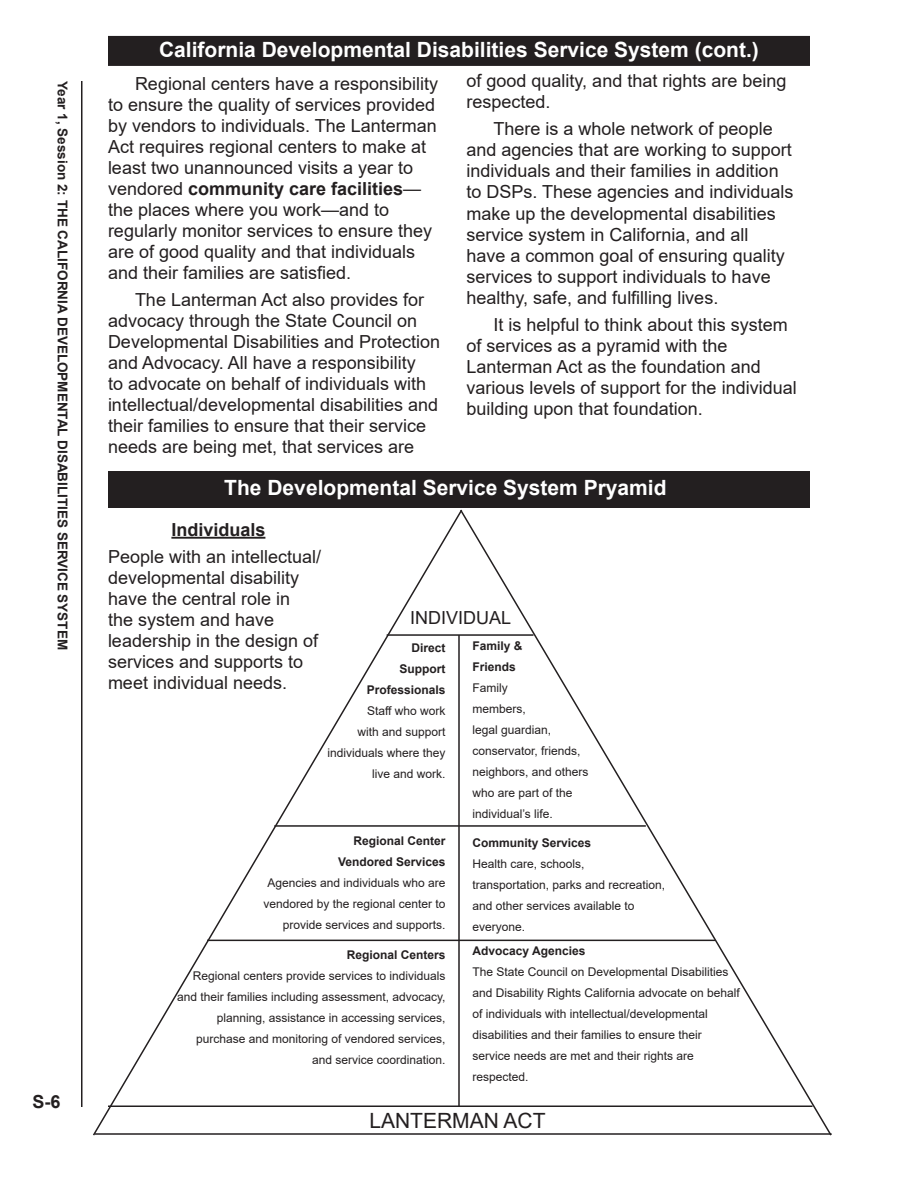
<style>
.page{position:relative;width:918px;height:1188px;background:#fff}
.page>*{position:absolute;margin:0;border:0;box-sizing:border-box;transform-origin:0 0}
.t1{font:700 21px "Arial";color:#fff}
.t2{font:21px "Arial";color:#231f20}
.t3{font:18px/21px "Arial";color:#231f20}
.t4{font:700 18px "Arial";color:#231f20}
.t5{font:700 13.5px "Arial";color:#231f20}
.t6{font:12px/21px "Arial";color:#231f20;text-align:right}
.s1{font-weight:700}
</style>
<div class="page">
<hr style="left:81px;top:81px;width:1px;height:1026px;background:#231f20">
<div style="left:108px;top:36px;width:702px;height:30px;background:#231f20"></div>
<div style="left:108px;top:471px;width:702px;height:37px;background:#231f20"></div>
<svg style="left:93px;top:513px;width:366px;height:623px"></svg>
<svg style="left:459px;top:509px;width:372px;height:627px"></svg>
<hr style="left:458px;top:635px;width:2px;height:472px;background:#231f20">
<hr style="left:207px;top:940px;width:508px;height:1px;background:#231f20">
<hr style="left:387px;top:634px;width:147px;height:2px;background:#231f20">
<hr style="left:274px;top:825px;width:372px;height:2px;background:#231f20">
<hr style="left:108px;top:1106px;width:705px;height:1px;background:#231f20">
<hr style="left:94px;top:1133px;width:738px;height:2px;background:#231f20">
<p class="t5" style="left:72px;top:81px;width:570px;rotate:90deg">Year 1, Session 2: THE CALIFORNIA DEVELOPMENTAL DISABILITIES SERVICE SYSTEM</p>
<p class="t4" style="left:32px;top:1089px;width:30px">S-6</p>
<p class="t1" style="left:159px;top:35px;width:601px">California Developmental Disabilities Service System (cont.)</p>
<p class="t3" style="left:108px;top:73px;width:332px;text-indent:27px">Regional centers have a responsibility to ensure the quality of services provided by vendors to individuals. The Lanterman Act requires regional centers to make at least two unannounced visits a year to vendored <span class="s1">community care facilities</span>— the places where you work—and to regularly monitor services to ensure they are of good quality and that individuals and their families are satisfied.</p>
<p class="t3" style="left:108px;top:289px;width:334px;text-indent:27px">The Lanterman Act also provides for advocacy through the State Council on Developmental Disabilities and Protection and Advocacy. All have a responsibility<br>to advocate on behalf of individuals with intellectual/developmental disabilities and their families to ensure that their service needs are being met, that services are</p>
<p class="t3" style="left:467px;top:71px;width:321px">of good quality, and that rights are being respected.</p>
<p class="t3" style="left:467px;top:119px;width:328px;text-indent:27px">There is a whole network of people and agencies that are working to support individuals and their families in addition to DSPs. These agencies and individuals make up the developmental disabilities service system in California, and all<br>have a common goal of ensuring quality services to support individuals to have healthy, safe, and fulfilling lives.</p>
<p class="t3" style="left:467px;top:314px;width:332px;text-indent:27px">It is helpful to think about this system of services as a pyramid with the Lanterman Act as the foundation and various levels of support for the individual building upon that foundation.</p>
<p class="t1" style="left:224px;top:473px;width:444px">The Developmental Service System Pryamid</p>
<p class="t3" style="left:108px;top:516px;width:215px;line-height:27px;text-align:center"><span class="s1">Individuals<br></span>People with an intellectual/</p>
<p class="t3" style="left:108px;top:567px;width:212px">developmental disability have the central role in the system and have leadership in the design of services and supports to meet individual needs.</p>
<p class="t3" style="left:410px;top:607px;width:103px">INDIVIDUAL</p>
<p class="t6" style="left:327px;top:638px;width:120px"><span class="s1">Direct<br>Support<br>Professionals<br></span>Staff who work<br>with and support individuals where they live and work.</p>
<p class="t6" style="left:473px;top:635px;width:118px;text-align:left"><span class="s1">Family &amp;<br>Friends<br></span>Family<br>members,<br>legal guardian, conservator, friends, neighbors, and others who are part of the individual’s life.</p>
<p class="t6" style="left:263px;top:830px;width:184px"><span class="s1">Regional Center<br>Vendored Services<br></span>Agencies and individuals who are vendored by the regional center to provide services and supports.</p>
<p class="t6" style="left:473px;top:832px;width:194px;text-align:left"><span class="s1">Community Services<br></span>Health care, schools,<br>transportation, parks and recreation, and other services available to everyone.</p>
<p class="t6" style="left:177px;top:944px;width:270px"><span class="s1">Regional Centers<br></span>Regional centers provide services to individuals and their families including assessment, advocacy, planning, assistance in accessing services, purchase and monitoring of vendored services, and service coordination.</p>
<p class="t6" style="left:473px;top:940px;width:269px;text-align:left"><span class="s1">Advocacy Agencies<br></span>The State Council on Developmental Disabilities and Disability Rights California advocate on behalf of individuals with intellectual/developmental disabilities and their families to ensure their service needs are met and their rights are respected.</p>
<p class="t2" style="left:369px;top:1106px;width:178px">LANTERMAN ACT</p>
</div>
